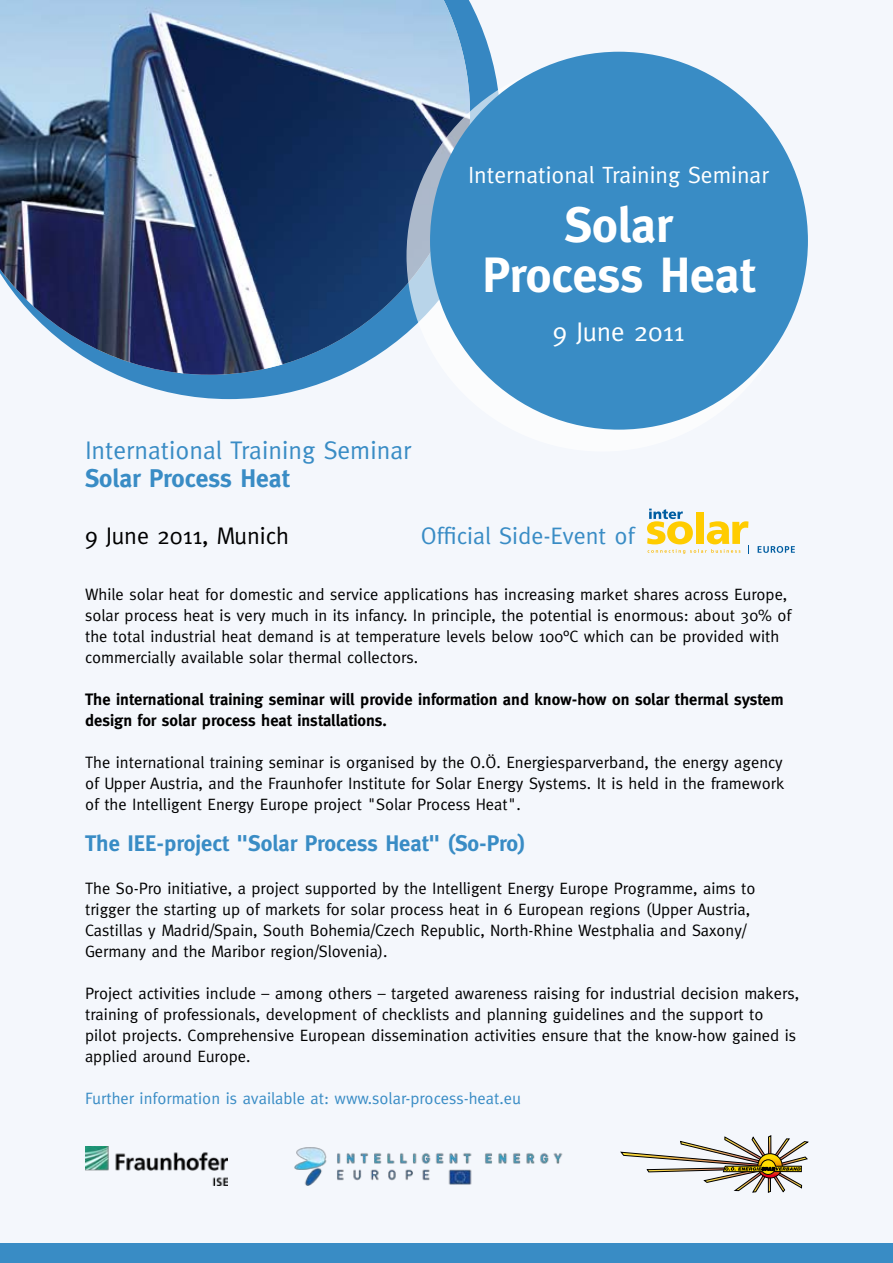
<style>
.page{position:relative;width:893px;height:1263px;background:#f4f7fc}
.page>*{position:absolute;margin:0;border:0;box-sizing:border-box;transform-origin:0 0}
.t1{font:700 49.5px/49.5px "Meta";color:#fff;text-align:center}
.t2{font:27px "Meta";color:#fff}
.t3{font:25.5px "Meta";color:#398cc5}
.t4{font:700 25.5px "Meta";color:#398cc5}
.t5{font:24px "Meta";color:#398cc5}
.t6{font:24px "Meta";color:#000}
.t7{font:23.55px "Meta";color:#fff}
.t8{font:700 22.5px "Meta";color:#398cc5}
.t9{font:16.5px/21px "Meta";color:#000}
.t10{font:700 16.5px/21px "Meta";color:#000}
.t11{font:16.5px "Meta";color:#398cc5}
</style>
<div class="page">
<svg style="left:117px;top:2px;width:381px;height:397px"></svg>
<img style="left:0;top:0;width:470px;height:375px">
<svg style="left:406px;top:60px;width:392px;height:392px"></svg>
<div style="left:430px;top:52px;width:378px;height:378px;background:#398cc5;border-radius:50%"></div>
<img style="left:85px;top:1146px;width:143px;height:39px">
<svg style="left:621px;top:1136px;width:187px;height:57px"></svg>
<img style="left:294px;top:1147px;width:269px;height:38px">
<div style="left:0;top:1244px;width:893px;height:19px;background:#398cc5"></div>
<svg style="left:758px;top:546px;width:37px;height:7px"></svg>
<svg style="left:647px;top:509px;width:102px;height:45px"></svg>
<h3 class="t3" style="left:85px;top:435px;width:328px">International Training Seminar</h3>
<h3 class="t4" style="left:85px;top:463px;width:206px">Solar Process Heat</h3>
<h3 class="t7" style="left:468px;top:161px;width:302px">International Training Seminar</h3>
<h1 class="t1" style="left:482px;top:200px;width:274px">Solar<br>Process Heat</h1>
<h2 class="t2" style="left:553px;top:316px;width:133px">9 June 2011</h2>
<h3 class="t6" style="left:85px;top:522px;width:205px">9 June 2011, Munich</h3>
<h3 class="t5" style="left:421px;top:522px;width:215px">Official Side-Event of</h3>
<p class="t9" style="left:85px;top:584px;width:708px">While solar heat for domestic and service applications has increasing market shares across Europe, solar process heat is very much in its infancy. In principle, the potential is enormous: about 30% of the total industrial heat demand is at temperature levels below 100°C which can be provided with commercially available solar thermal collectors.</p>
<p class="t10" style="left:85px;top:689px;width:700px">The international training seminar will provide information and know-how on solar thermal system design for solar process heat installations.</p>
<p class="t9" style="left:85px;top:752px;width:701px;text-align:justify">The international training seminar is organised by the O.Ö. Energiesparverband, the energy agency of Upper Austria, and the Fraunhofer Institute for Solar Energy Systems. It is held in the framework of the Intelligent Energy Europe project "Solar Process Heat".</p>
<h3 class="t8" style="left:85px;top:830px;width:442px">The IEE-project "Solar Process Heat" (So-Pro)</h3>
<p class="t9" style="left:85px;top:878px;width:672px">The So-Pro initiative, a project supported by the Intelligent Energy Europe Programme, aims to trigger the starting up of markets for solar process heat in 6 European regions (Upper Austria, Castillas y Madrid/Spain, South Bohemia/Czech Republic, North-Rhine Westphalia and Saxony/ Germany and the Maribor region/Slovenia).</p>
<p class="t9" style="left:85px;top:983px;width:716px">Project activities include – among others – targeted awareness raising for industrial decision makers, training of professionals, development of checklists and planning guidelines and the support to pilot projects. Comprehensive European dissemination activities ensure that the know-how gained is applied around Europe.</p>
<p class="t11" style="left:85px;top:1089px;width:437px">Further information is available at: www.solar-process-heat.eu</p>
</div>
